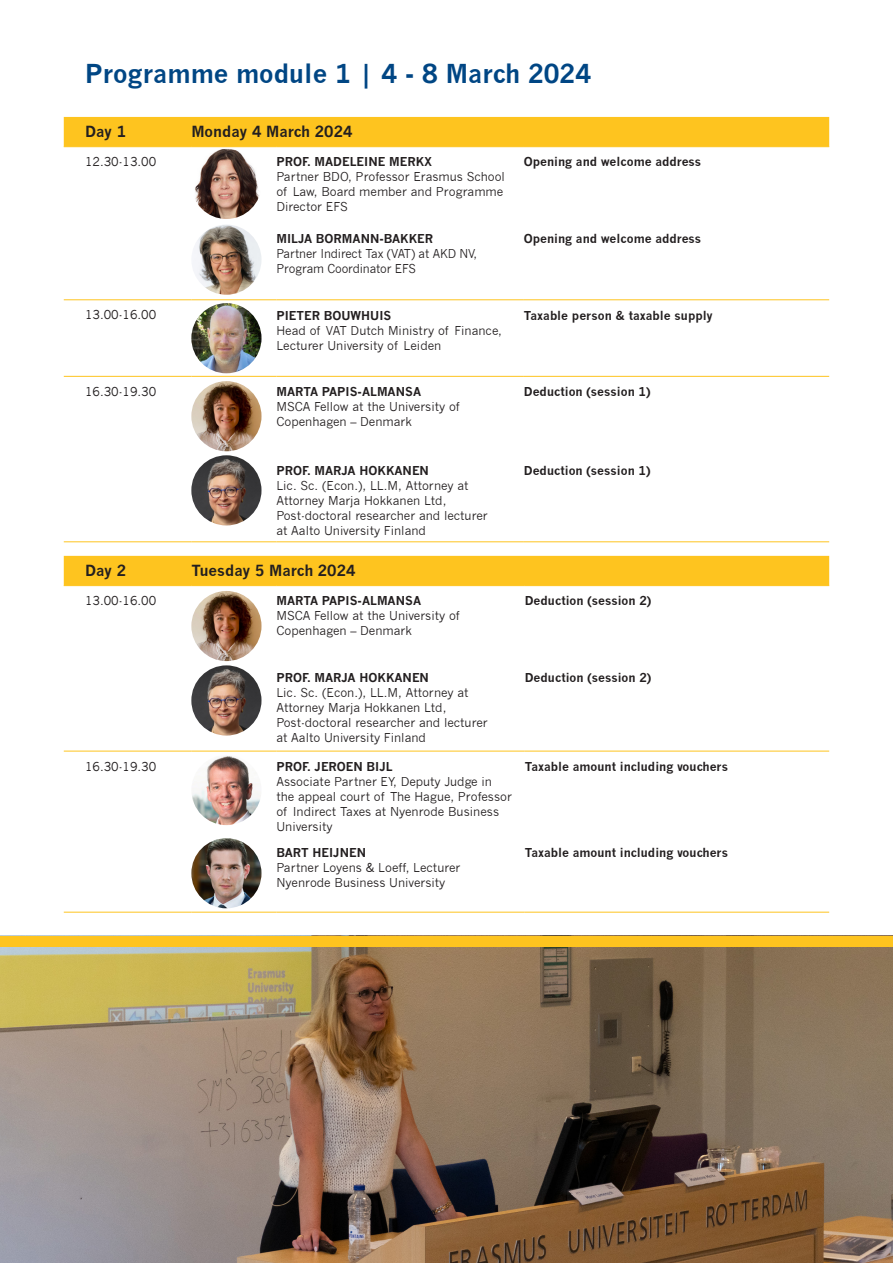
<style>
.page{position:relative;width:893px;height:1263px;background:#fff}
.page>*{position:absolute;margin:0;border:0;box-sizing:border-box;transform-origin:0 0}
.t1{font:700 25.5px "News Gothic";color:#004684}
.t2{font:700 15px "News Gothic";color:#231f20}
.TEXT{font:12px/15px "News Gothic";color:#231f20}
.t3{font:700 12px "News Gothic";color:#231f20}
.s1{font-weight:700}
</style>
<div class="page">
<img style="left:0;top:946px;width:893px;height:317px">
<div style="left:64px;top:117px;width:765px;height:29px;background:#fec41f"></div>
<hr style="left:64px;top:299px;width:127px;height:1px;background:#fec41f">
<hr style="left:191px;top:299px;width:85px;height:1px;background:#fec41f">
<hr style="left:276px;top:299px;width:248px;height:1px;background:#fec41f">
<hr style="left:524px;top:299px;width:305px;height:1px;background:#fec41f">
<hr style="left:64px;top:376px;width:127px;height:1px;background:#fec41f">
<hr style="left:191px;top:376px;width:85px;height:1px;background:#fec41f">
<hr style="left:276px;top:376px;width:248px;height:1px;background:#fec41f">
<hr style="left:524px;top:376px;width:305px;height:1px;background:#fec41f">
<hr style="left:64px;top:541px;width:127px;height:1px;background:#fec41f">
<hr style="left:191px;top:541px;width:85px;height:1px;background:#fec41f">
<hr style="left:276px;top:541px;width:248px;height:1px;background:#fec41f">
<hr style="left:524px;top:541px;width:305px;height:1px;background:#fec41f">
<hr style="left:64px;top:146px;width:127px;height:1px;background:#fec41f">
<hr style="left:191px;top:146px;width:85px;height:1px;background:#fec41f">
<hr style="left:276px;top:146px;width:248px;height:1px;background:#fec41f">
<hr style="left:524px;top:146px;width:305px;height:1px;background:#fec41f">
<div style="left:64px;top:556px;width:765px;height:29px;background:#fec41f"></div>
<hr style="left:64px;top:912px;width:127px;height:1px;background:#fec41f">
<hr style="left:191px;top:912px;width:85px;height:1px;background:#fec41f">
<hr style="left:276px;top:912px;width:249px;height:1px;background:#fec41f">
<hr style="left:525px;top:912px;width:304px;height:1px;background:#fec41f">
<hr style="left:64px;top:751px;width:127px;height:1px;background:#fec41f">
<hr style="left:191px;top:751px;width:85px;height:1px;background:#fec41f">
<hr style="left:276px;top:751px;width:249px;height:1px;background:#fec41f">
<hr style="left:525px;top:751px;width:304px;height:1px;background:#fec41f">
<hr style="left:64px;top:585px;width:127px;height:1px;background:#fec41f">
<hr style="left:191px;top:585px;width:85px;height:1px;background:#fec41f">
<hr style="left:276px;top:585px;width:249px;height:1px;background:#fec41f">
<hr style="left:525px;top:585px;width:304px;height:1px;background:#fec41f">
<svg style="left:191px;top:588px;width:70px;height:70px"></svg>
<img style="left:191px;top:303px;width:70px;height:70px;border-radius:35px">
<img style="left:191px;top:755px;width:70px;height:70px;border-radius:35px">
<div style="left:0;top:936px;width:893px;height:10px;background:#fec41f"></div>
<img style="left:191px;top:225px;width:70px;height:70px;border-radius:35px">
<img style="left:191px;top:838px;width:70px;height:70px;border-radius:35px">
<img style="left:191px;top:149px;width:70px;height:70px;border-radius:35px">
<img style="left:191px;top:381px;width:70px;height:70px;border-radius:35px">
<img style="left:191px;top:591px;width:70px;height:70px;border-radius:35px">
<img style="left:191px;top:455px;width:70px;height:70px;border-radius:35px">
<img style="left:191px;top:665px;width:70px;height:70px;border-radius:35px">
<p class="t1" style="left:85px;top:58px;width:508px">Programme module 1 | 4 - 8 March 2024</p>
<p class="t2" style="left:85px;top:122px;width:43px">Day 1</p>
<p class="t2" style="left:191px;top:122px;width:163px">Monday 4 March 2024</p>
<p class="TEXT" style="left:85px;top:154px;width:73px">12.30-13.00</p>
<p class="TEXT" style="left:276px;top:155px;width:230px"><span class="s1">PROF. MADELEINE MERKX<br></span>Partner BDO, Professor Erasmus School of Law, Board member and Programme<br>Director EFS</p>
<p class="t3" style="left:524px;top:155px;width:179px">Opening and welcome address</p>
<p class="t3" style="left:276px;top:231px;width:158px">MILJA BORMANN-BAKKER</p>
<p class="TEXT" style="left:276px;top:246px;width:202px">Partner Indirect Tax (VAT) at AKD NV,<br>Program Coordinator EFS</p>
<p class="t3" style="left:524px;top:231px;width:179px">Opening and welcome address</p>
<p class="TEXT" style="left:85px;top:307px;width:73px">13.00-16.00</p>
<p class="t3" style="left:276px;top:308px;width:116px">PIETER BOUWHUIS</p>
<p class="TEXT" style="left:276px;top:323px;width:227px">Head of VAT Dutch Ministry of Finance,<br>Lecturer University of Leiden</p>
<p class="TEXT" style="left:85px;top:384px;width:73px">16.30-19.30</p>
<p class="t3" style="left:276px;top:384px;width:146px">MARTA PAPIS-ALMANSA</p>
<p class="TEXT" style="left:276px;top:399px;width:185px">MSCA Fellow at the University of<br>Copenhagen – Denmark</p>
<p class="t3" style="left:524px;top:308px;width:190px">Taxable person &amp; taxable supply</p>
<p class="t3" style="left:524px;top:384px;width:128px">Deduction (session 1)</p>
<p class="t3" style="left:276px;top:463px;width:154px">PROF. MARJA HOKKANEN</p>
<p class="TEXT" style="left:276px;top:478px;width:213px">Lic. Sc. (Econ.), LL.M, Attorney at Attorney Marja Hokkanen Ltd, Post-doctoral researcher and lecturer at Aalto University Finland</p>
<p class="t2" style="left:85px;top:561px;width:43px">Day 2</p>
<p class="t2" style="left:191px;top:561px;width:166px">Tuesday 5 March 2024</p>
<p class="TEXT" style="left:85px;top:593px;width:73px">13.00-16.00</p>
<p class="t3" style="left:276px;top:594px;width:146px">MARTA PAPIS-ALMANSA</p>
<p class="TEXT" style="left:276px;top:608px;width:185px">MSCA Fellow at the University of<br>Copenhagen – Denmark</p>
<p class="t3" style="left:524px;top:463px;width:128px">Deduction (session 1)</p>
<p class="t3" style="left:525px;top:594px;width:128px">Deduction (session 2)</p>
<p class="t3" style="left:276px;top:670px;width:154px">PROF. MARJA HOKKANEN</p>
<p class="TEXT" style="left:276px;top:685px;width:213px">Lic. Sc. (Econ.), LL.M, Attorney at Attorney Marja Hokkanen Ltd, Post-doctoral researcher and lecturer at Aalto University Finland</p>
<p class="TEXT" style="left:85px;top:759px;width:73px">16.30-19.30</p>
<p class="t3" style="left:276px;top:759px;width:118px">PROF. JEROEN BIJL</p>
<p class="TEXT" style="left:276px;top:774px;width:237px">Associate Partner EY, Deputy Judge in the appeal court of The Hague, Professor of Indirect Taxes at Nyenrode Business<br>University</p>
<p class="t3" style="left:276px;top:846px;width:91px">BART HEIJNEN</p>
<p class="TEXT" style="left:276px;top:861px;width:186px">Partner Loyens &amp; Loeff, Lecturer<br>Nyenrode Business University</p>
<p class="t3" style="left:525px;top:670px;width:128px">Deduction (session 2)</p>
<p class="t3" style="left:525px;top:759px;width:205px">Taxable amount including vouchers</p>
<p class="t3" style="left:525px;top:846px;width:205px">Taxable amount including vouchers</p>
</div>
